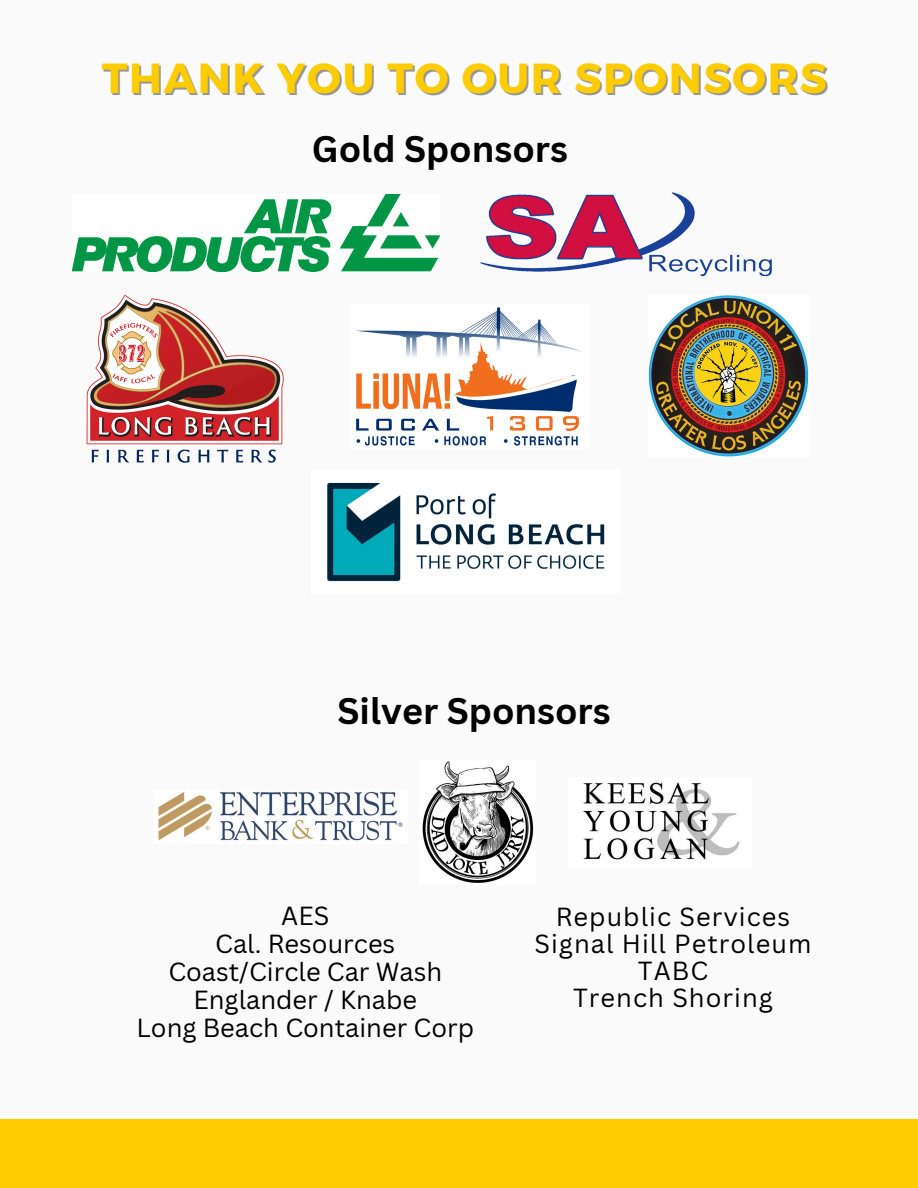
<style>
.page{position:relative;width:918px;height:1188px;background:#fafafa}
.page>*{position:absolute;margin:0;border:0;box-sizing:border-box;transform-origin:0 0}
.t1{font:700 42px "Montserrat";letter-spacing:.04em;color:#fecc00}
.t2{font:700 36px "Canva Sans";color:#000}
.t3{font:25.5px "Canva Sans";color:#000}
.t4{font:25.5px "Canva Sans";letter-spacing:.04em;color:#000}
</style>
<div class="page">
<img style="left:480px;top:193px;width:292px;height:84px">
<div style="left:0;top:1120px;width:918px;height:68px;background:#fecc00"></div>
<img style="left:72px;top:194px;width:368px;height:78px">
<img style="left:649px;top:295px;width:160px;height:161px">
<img style="left:356px;top:307px;width:226px;height:139px">
<img style="left:327px;top:483px;width:278px;height:99px">
<img style="left:86px;top:295px;width:198px;height:168px">
<img style="left:583px;top:782px;width:157px;height:78px">
<img style="left:422px;top:761px;width:112px;height:122px">
<img style="left:158px;top:792px;width:245px;height:49px">
<p class="t1" style="left:102px;top:51px;width:727px">THANK YOU TO OUR SPONSORS</p>
<p class="t2" style="left:312px;top:124px;width:257px">Gold Sponsors</p>
<p class="t2" style="left:338px;top:686px;width:275px">Silver Sponsors</p>
<p class="t3" style="left:281px;top:898px;width:50px">AES</p>
<p class="t3" style="left:215px;top:926px;width:182px">Cal. Resources</p>
<p class="t3" style="left:168px;top:954px;width:275px">Coast/Circle Car Wash</p>
<p class="t3" style="left:193px;top:982px;width:225px">Englander / Knabe</p>
<p class="t3" style="left:137px;top:1010px;width:339px">Long Beach Container Corp</p>
<p class="t4" style="left:556px;top:898px;width:236px">Republic Services</p>
<p class="t4" style="left:535px;top:925px;width:278px">Signal Hill Petroleum</p>
<p class="t3" style="left:638px;top:952px;width:72px">TABC</p>
<p class="t4" style="left:573px;top:979px;width:201px">Trench Shoring</p>
</div>
